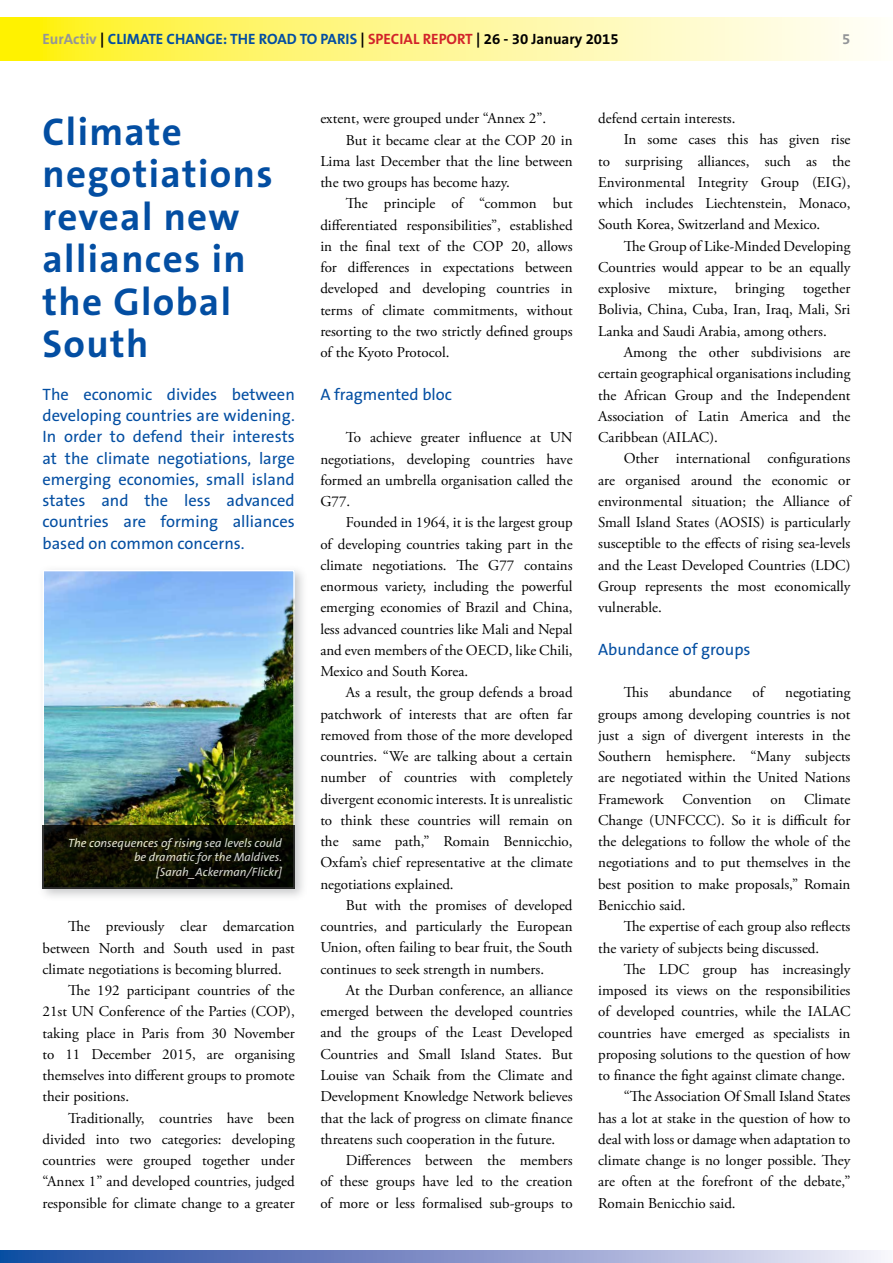
<style>
.page{position:relative;width:893px;height:1263px;background:#fff}
.page>*{position:absolute;margin:0;border:0;box-sizing:border-box;transform-origin:0 0}
.t1{font:700 39px/42.5px "The Sans B7";letter-spacing:.035em;color:#034ea2}
.t2{font:16.5px/21.3px "The Sans B5 Plain";color:#034ea2;text-align:justify}
.t3{font:15px/21.3px "Adobe Garamond Pro";color:#000;text-align:justify}
.t4{font:700 15px "The Sans B7";color:#034ea2}
.t5{font:700 15px "The Sans B7";color:#939598}
.t6{font:italic 12px/14.4px "The Sans B5 Plain";color:#fff;text-align:right}
.s1{color:#939598}
.s2{color:#000}
.s3{color:#d2232a}
</style>
<div class="page">
<svg style="left:0;top:18px;width:867px;height:42px;background:#fff78d"></svg>
<svg style="left:0;top:1250px;width:881px;height:13px;background:#8295c9"></svg>
<div style="left:38px;top:565px;width:270px;height:337px;background:#939598;opacity:.5"></div>
<img style="left:46px;top:573px;width:246px;height:252px">
<div style="left:43px;top:570px;width:252px;height:319px;border:2px solid #fff"></div>
<svg style="left:43px;top:825px;width:252px;height:64px;background:#101104"></svg>
<p class="t4" style="left:43px;top:31px;width:578px"><span class="s1">EurActiv</span> <span class="s2">|</span> CLIMATE CHANGE: THE ROAD TO PARIS <span class="s2">|</span> <span class="s3">SPECIAL REPORT</span> <span class="s2">| 26 - 30 January 2015</span></p>
<p class="t5" style="left:842px;top:31px;width:10px">5</p>
<h1 class="t1" style="left:43px;top:111px;width:232px">Climate negotiations reveal new alliances in the Global<br>South</h1>
<p class="t2" style="left:43px;top:384px;width:254px">The economic divides between developing countries are widening.<br>In order to defend their interests at the climate negotiations, large emerging economies, small island states and the less advanced countries are forming alliances based on common concerns.</p>
<p class="t6" style="left:68px;top:836px;width:215px">The consequences of rising sea levels could be dramatic for the Maldives. [Sarah_Ackerman/Flickr]</p>
<p class="t3" style="left:68px;top:916px;width:228px">The previously clear demarcation</p>
<p class="t3" style="left:43px;top:938px;width:254px">between North and South used in past</p>
<p class="t3" style="left:43px;top:959px;width:241px">climate negotiations is becoming blurred.</p>
<p class="t3" style="left:68px;top:980px;width:228px">The 192 participant countries of the</p>
<p class="t3" style="left:43px;top:1001px;width:254px">21st UN Conference of the Parties (COP),</p>
<p class="t3" style="left:43px;top:1023px;width:254px">taking place in Paris from 30 November</p>
<p class="t3" style="left:43px;top:1044px;width:254px">to 11 December 2015, are organising</p>
<p class="t3" style="left:43px;top:1065px;width:254px">themselves into different groups to promote</p>
<p class="t3" style="left:43px;top:1086px;width:88px">their positions.</p>
<p class="t3" style="left:68px;top:1108px;width:228px">Traditionally, countries have been</p>
<p class="t3" style="left:43px;top:1129px;width:254px">divided into two categories: developing</p>
<p class="t3" style="left:43px;top:1150px;width:254px">countries were grouped together under</p>
<p class="t3" style="left:43px;top:1171px;width:254px">“Annex 1” and developed countries, judged</p>
<p class="t3" style="left:43px;top:1193px;width:254px">responsible for climate change to a greater</p>
<p class="t3" style="left:320px;top:108px;width:227px">extent, were grouped under “Annex 2”.</p>
<p class="t3" style="left:346px;top:130px;width:228px">But it became clear at the COP 20 in</p>
<p class="t3" style="left:320px;top:151px;width:254px">Lima last December that the line between</p>
<p class="t3" style="left:320px;top:172px;width:191px">the two groups has become hazy.</p>
<p class="t3" style="left:346px;top:193px;width:228px">The principle of “common but</p>
<p class="t3" style="left:320px;top:215px;width:254px">differentiated responsibilities”, established</p>
<p class="t3" style="left:320px;top:236px;width:254px">in the final text of the COP 20, allows</p>
<p class="t3" style="left:320px;top:257px;width:254px">for differences in expectations between</p>
<p class="t3" style="left:320px;top:278px;width:254px">developed and developing countries in</p>
<p class="t3" style="left:320px;top:300px;width:254px">terms of climate commitments, without</p>
<p class="t3" style="left:320px;top:321px;width:254px">resorting to the two strictly defined groups</p>
<p class="t3" style="left:320px;top:342px;width:131px">of the Kyoto Protocol.</p>
<p class="t2" style="left:320px;top:384px;width:133px">A fragmented bloc</p>
<p class="t3" style="left:320px;top:427px;width:254px;text-indent:26px">To achieve greater influence at UN negotiations, developing countries have formed an umbrella organisation called the G77.</p>
<p class="t3" style="left:320px;top:512px;width:254px;text-indent:26px">Founded in 1964, it is the largest group of developing countries taking part in the climate negotiations. The G77 contains enormous variety, including the powerful emerging economies of Brazil and China, less advanced countries like Mali and Nepal and even members of the OECD, like Chili, Mexico and South Korea.</p>
<p class="t3" style="left:320px;top:682px;width:254px;text-indent:26px">As a result, the group defends a broad patchwork of interests that are often far removed from those of the more developed countries. “We are talking about a certain number of countries with completely divergent economic interests. It is unrealistic to think these countries will remain on the same path,” Romain Bennicchio, Oxfam’s chief representative at the climate negotiations explained.</p>
<p class="t3" style="left:320px;top:895px;width:254px;text-indent:26px">But with the promises of developed countries, and particularly the European Union, often failing to bear fruit, the South continues to seek strength in numbers.</p>
<p class="t3" style="left:320px;top:980px;width:254px;text-indent:26px">At the Durban conference, an alliance emerged between the developed countries and the groups of the Least Developed Countries and Small Island States. But Louise van Schaik from the Climate and Development Knowledge Network believes that the lack of progress on climate finance threatens such cooperation in the future.</p>
<p class="t3" style="left:320px;top:1150px;width:254px;text-indent:26px">Differences between the members of these groups have led to the creation of more or less formalised sub-groups to</p>
<p class="t3" style="left:598px;top:108px;width:139px">defend certain interests.</p>
<p class="t3" style="left:624px;top:130px;width:228px">In some cases this has given rise</p>
<p class="t3" style="left:598px;top:151px;width:254px">to surprising alliances, such as the</p>
<p class="t3" style="left:598px;top:172px;width:254px">Environmental Integrity Group (EIG),</p>
<p class="t3" style="left:598px;top:193px;width:254px">which includes Liechtenstein, Monaco,</p>
<p class="t3" style="left:598px;top:215px;width:224px">South Korea, Switzerland and Mexico.</p>
<p class="t3" style="left:624px;top:236px;width:228px">The Group of Like-Minded Developing</p>
<p class="t3" style="left:598px;top:257px;width:254px">Countries would appear to be an equally</p>
<p class="t3" style="left:598px;top:278px;width:254px">explosive mixture, bringing together</p>
<p class="t3" style="left:598px;top:300px;width:254px">Bolivia, China, Cuba, Iran, Iraq, Mali, Sri</p>
<p class="t3" style="left:598px;top:321px;width:230px">Lanka and Saudi Arabia, among others.</p>
<p class="t3" style="left:624px;top:342px;width:228px">Among the other subdivisions are</p>
<p class="t3" style="left:598px;top:363px;width:254px">certain geographical organisations including</p>
<p class="t3" style="left:598px;top:385px;width:254px">the African Group and the Independent</p>
<p class="t3" style="left:598px;top:406px;width:254px">Association of Latin America and the</p>
<p class="t3" style="left:598px;top:427px;width:121px">Caribbean (AILAC).</p>
<p class="t3" style="left:624px;top:448px;width:228px">Other international configurations</p>
<p class="t3" style="left:598px;top:470px;width:254px">are organised around the economic or</p>
<p class="t3" style="left:598px;top:491px;width:254px">environmental situation; the Alliance of</p>
<p class="t3" style="left:598px;top:512px;width:254px">Small Island States (AOSIS) is particularly</p>
<p class="t3" style="left:598px;top:533px;width:254px">susceptible to the effects of rising sea-levels</p>
<p class="t3" style="left:598px;top:555px;width:254px">and the Least Developed Countries (LDC)</p>
<p class="t3" style="left:598px;top:576px;width:254px">Group represents the most economically</p>
<p class="t3" style="left:598px;top:597px;width:65px">vulnerable.</p>
<p class="t2" style="left:598px;top:639px;width:154px">Abundance of groups</p>
<p class="t3" style="left:624px;top:682px;width:26px">This</p>
<p class="t3" style="left:669px;top:682px;width:64px">abundance</p>
<p class="t3" style="left:753px;top:682px;width:13px">of</p>
<p class="t3" style="left:598px;top:682px;width:254px;text-indent:187px">negotiating groups among developing countries is not just a sign of divergent interests in the Southern hemisphere. “Many subjects are negotiated within the United Nations Framework Convention on Climate Change (UNFCCC). So it is difficult for the delegations to follow the whole of the negotiations and to put themselves in the best position to make proposals,” Romain Benicchio said.</p>
<p class="t3" style="left:598px;top:916px;width:254px;text-indent:26px">The expertise of each group also reflects the variety of subjects being discussed.</p>
<p class="t3" style="left:624px;top:959px;width:228px">The LDC group has increasingly</p>
<p class="t3" style="left:598px;top:980px;width:254px">imposed its views on the responsibilities</p>
<p class="t3" style="left:598px;top:1001px;width:254px">of developed countries, while the IALAC</p>
<p class="t3" style="left:598px;top:1023px;width:254px">countries have emerged as specialists in</p>
<p class="t3" style="left:598px;top:1044px;width:254px">proposing solutions to the question of how</p>
<p class="t3" style="left:598px;top:1065px;width:249px">to finance the fight against climate change.</p>
<p class="t3" style="left:624px;top:1086px;width:228px">“The Association Of Small Island States</p>
<p class="t3" style="left:598px;top:1108px;width:254px">has a lot at stake in the question of how to</p>
<p class="t3" style="left:598px;top:1129px;width:254px">deal with loss or damage when adaptation to</p>
<p class="t3" style="left:598px;top:1150px;width:254px">climate change is no longer possible. They</p>
<p class="t3" style="left:598px;top:1171px;width:254px">are often at the forefront of the debate,”</p>
<p class="t3" style="left:598px;top:1193px;width:139px">Romain Benicchio said.</p>
</div>
